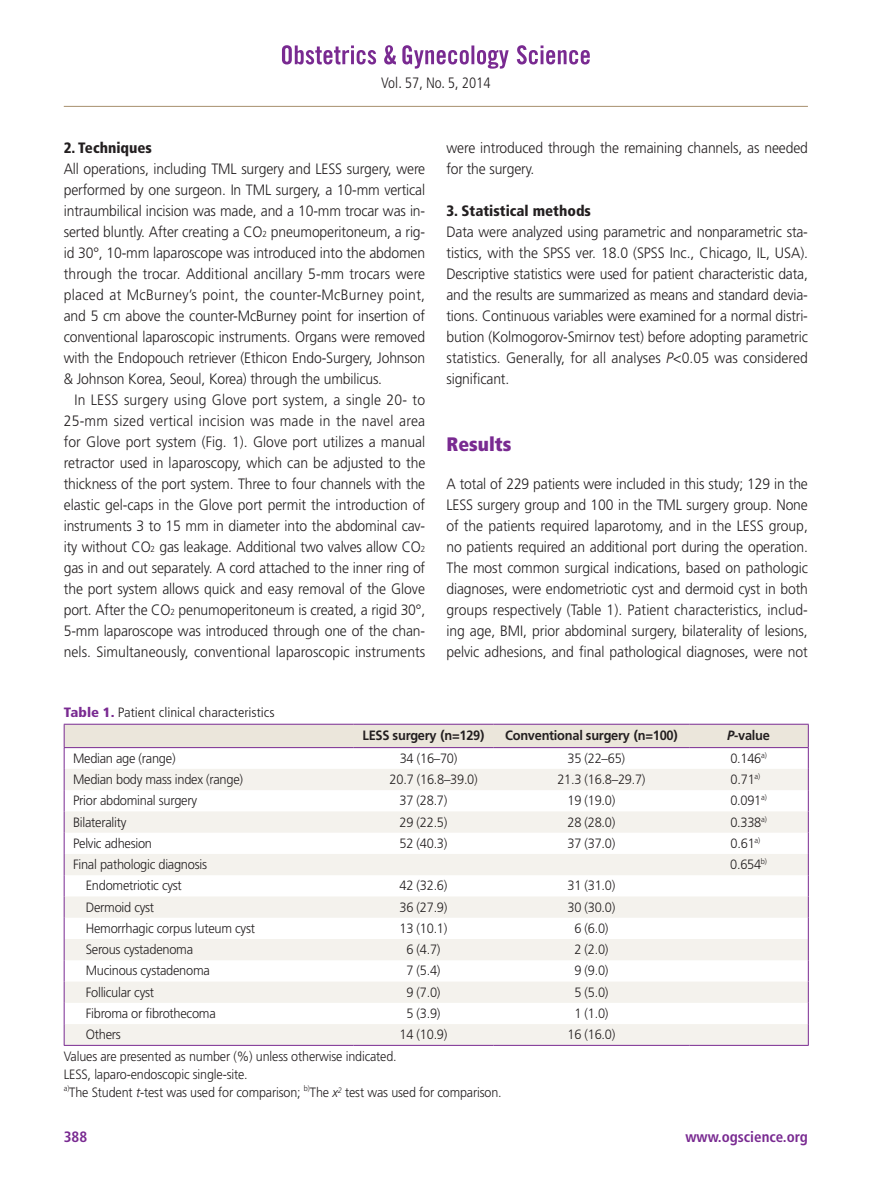
<style>
.page{position:relative;width:893px;height:1191px;background:#fff}
.page>*{position:absolute;margin:0;border:0;box-sizing:border-box;transform-origin:0 0}
.t1{font:900 condensed 19.5px "Frutiger LT Std";color:#792a91}
.t2{font:300 15px/21px "Frutiger LT Std";letter-spacing:-.005em;color:#231f20;text-align:justify;scale:.93 1}
.t3{font:900 condensed 15px "Frutiger LT Std";color:#231f20}
.t4{font:700 condensed 15px "Frutiger LT Std";color:#792a91}
.t5{font:300 condensed 15px "Frutiger LT Std";color:#231f20}
.t6{font:300 13.5px "Frutiger LT Std";letter-spacing:-.02em;color:#231f20;scale:.95 1}
.t7{font:300 13.5px/18px "Frutiger LT Std";letter-spacing:-.02em;color:#231f20;scale:.93 1}
.t8{font:700 13.5px "Frutiger LT Std";letter-spacing:-.02em;color:#231f20;scale:.95 1}
.t9{font:300 condensed 13.5px "Frutiger LT Std";color:#231f20;scale:1.1 1}
.t10{font:300 7.8px "Frutiger LT Std";color:#231f20;scale:.93 1}
.s1{font-size:8.7px}
.s2{font-weight:900;color:#792a91}
.s3{font-style:italic}
</style>
<div class="page">
<hr style="left:64px;top:106px;width:744px;height:1px;background:#ad9676">
<svg style="left:517px;top:45px;width:73px;height:19px"></svg>
<svg style="left:402px;top:45px;width:107px;height:24px"></svg>
<svg style="left:282px;top:45px;width:114px;height:19px"></svg>
<svg style="left:64px;top:724px;width:745px;height:321px"></svg>
<hr style="left:64px;top:1045px;width:289px;height:1px;background:#792a91">
<hr style="left:353px;top:1045px;width:141px;height:1px;background:#792a91">
<hr style="left:494px;top:1045px;width:195px;height:1px;background:#792a91">
<hr style="left:689px;top:1045px;width:120px;height:1px;background:#792a91">
<p class="t5" style="left:381px;top:74px;width:111px">Vol. 57, No. 5, 2014</p>
<p class="t3" style="left:64px;top:139px;width:90px">2. Techniques</p>
<p class="t2" style="left:64px;top:158px;width:390px">All operations, including TML surgery and LESS surgery, were performed by one surgeon. In TML surgery, a 10-mm vertical intraumbilical incision was made, and a 10-mm trocar was in&shy;serted bluntly. After creating a CO<span class="s1">2</span> pneumoperitoneum, a rig&shy;id 30°, 10-mm laparoscope was introduced into the abdomen through the trocar. Additional ancillary 5-mm trocars were placed at McBurney’s point, the counter-McBurney point, and 5 cm above the counter-McBurney point for insertion of conventional laparoscopic instruments. Organs were removed with the Endopouch retriever (Ethicon Endo-Surgery, Johnson &amp; Johnson Korea, Seoul, Korea) through the umbilicus.</p>
<p class="t2" style="left:64px;top:389px;width:390px;text-indent:11px">In LESS surgery using Glove port system, a single 20- to 25-mm sized vertical incision was made in the navel area for Glove port system (Fig. 1). Glove port utilizes a manual retractor used in laparoscopy, which can be adjusted to the thickness of the port system. Three to four channels with the elastic gel-caps in the Glove port permit the introduction of instruments 3 to 15 mm in diameter into the abdominal cav&shy;ity without CO<span class="s1">2</span> gas leakage. Additional two valves allow CO<span class="s1">2 </span>gas in and out separately. A cord attached to the inner ring of the port system allows quick and easy removal of the Glove port. After the CO<span class="s1">2</span> penumoperitoneum is created, a rigid 30°, 5-mm laparoscope was introduced through one of the chan&shy;nels. Simultaneously, conventional laparoscopic instruments</p>
<p class="t9" style="left:64px;top:705px;width:193px"><span class="s2">Table 1.</span> Patient clinical characteristics</p>
<p class="t2" style="left:446px;top:137px;width:390px">were introduced through the remaining channels, as needed for the surgery.</p>
<p class="t3" style="left:446px;top:202px;width:146px">3. Statistical methods</p>
<p class="t2" style="left:446px;top:221px;width:390px">Data were analyzed using parametric and nonparametric sta&shy;tistics, with the SPSS ver. 18.0 (SPSS Inc., Chicago, IL, USA).<br>Descriptive statistics were used for patient characteristic data, and the results are summarized as means and standard devia&shy;tions. Continuous variables were examined for a normal distri&shy;bution (Kolmogorov-Smirnov test) before adopting parametric statistics. Generally, for all analyses <span class="s3">P</span>&lt;0.05 was considered significant.</p>
<h1 class="t1" style="left:446px;top:432px;width:66px">Results</h1>
<p class="t2" style="left:446px;top:473px;width:390px">A total of 229 patients were included in this study; 129 in the LESS surgery group and 100 in the TML surgery group. None of the patients required laparotomy, and in the LESS group, no patients required an additional port during the operation.<br>The most common surgical indications, based on pathologic diagnoses, were endometriotic cyst and dermoid cyst in both groups respectively (Table 1). Patient characteristics, includ&shy;ing age, BMI, prior abdominal surgery, bilaterality of lesions, pelvic adhesions, and final pathological diagnoses, were not</p>
<p class="t8" style="left:363px;top:727px;width:130px">LESS surgery (n=129)</p>
<p class="t8" style="left:505px;top:727px;width:183px">Conventional surgery (n=100)</p>
<p class="t8" style="left:727px;top:727px;width:46px"><span class="s3">P</span>-value</p>
<p class="t6" style="left:73px;top:750px;width:109px">Median age (range)</p>
<p class="t6" style="left:400px;top:750px;width:62px">34 (16–70)</p>
<p class="t6" style="left:567px;top:750px;width:62px">35 (22–65)</p>
<p class="t6" style="left:730px;top:750px;width:40px">0.146<sup>a)</sup></p>
<p class="t6" style="left:73px;top:771px;width:180px">Median body mass index (range)</p>
<p class="t6" style="left:390px;top:771px;width:94px">20.7 (16.8–39.0)</p>
<p class="t6" style="left:557px;top:771px;width:94px">21.3 (16.8–29.7)</p>
<p class="t6" style="left:731px;top:771px;width:33px">0.71<sup>a)</sup></p>
<p class="t6" style="left:73px;top:793px;width:132px">Prior abdominal surgery</p>
<p class="t6" style="left:400px;top:793px;width:52px">37 (28.7)</p>
<p class="t6" style="left:567px;top:793px;width:52px">19 (19.0)</p>
<p class="t6" style="left:730px;top:793px;width:40px">0.091<sup>a)</sup></p>
<p class="t6" style="left:73px;top:814px;width:58px">Bilaterality</p>
<p class="t6" style="left:400px;top:814px;width:52px">29 (22.5)</p>
<p class="t6" style="left:567px;top:814px;width:52px">28 (28.0)</p>
<p class="t6" style="left:730px;top:814px;width:40px">0.338<sup>a)</sup></p>
<p class="t6" style="left:73px;top:835px;width:85px">Pelvic adhesion</p>
<p class="t6" style="left:400px;top:835px;width:52px">52 (40.3)</p>
<p class="t6" style="left:567px;top:835px;width:52px">37 (37.0)</p>
<p class="t6" style="left:731px;top:835px;width:33px">0.61<sup>a)</sup></p>
<p class="t6" style="left:73px;top:856px;width:143px">Final pathologic diagnosis</p>
<p class="t6" style="left:730px;top:856px;width:40px">0.654<sup>b)</sup></p>
<p class="t6" style="left:86px;top:878px;width:103px">Endometriotic cyst</p>
<p class="t6" style="left:400px;top:878px;width:52px">42 (32.6)</p>
<p class="t6" style="left:567px;top:878px;width:52px">31 (31.0)</p>
<p class="t6" style="left:86px;top:899px;width:74px">Dermoid cyst</p>
<p class="t6" style="left:400px;top:899px;width:52px">36 (27.9)</p>
<p class="t6" style="left:567px;top:899px;width:52px">30 (30.0)</p>
<p class="t6" style="left:86px;top:920px;width:180px">Hemorrhagic corpus luteum cyst</p>
<p class="t6" style="left:400px;top:920px;width:52px">13 (10.1)</p>
<p class="t6" style="left:574px;top:920px;width:37px">6 (6.0)</p>
<p class="t6" style="left:86px;top:941px;width:114px">Serous cystadenoma</p>
<p class="t6" style="left:406px;top:941px;width:37px">6 (4.7)</p>
<p class="t6" style="left:574px;top:941px;width:37px">2 (2.0)</p>
<p class="t6" style="left:86px;top:963px;width:132px">Mucinous cystadenoma</p>
<p class="t6" style="left:406px;top:963px;width:37px">7 (5.4)</p>
<p class="t6" style="left:574px;top:963px;width:37px">9 (9.0)</p>
<p class="t6" style="left:86px;top:984px;width:73px">Follicular cyst</p>
<p class="t6" style="left:406px;top:984px;width:37px">9 (7.0)</p>
<p class="t6" style="left:574px;top:984px;width:37px">5 (5.0)</p>
<p class="t6" style="left:86px;top:1005px;width:138px">Fibroma or fibrothecoma</p>
<p class="t6" style="left:406px;top:1005px;width:37px">5 (3.9)</p>
<p class="t6" style="left:574px;top:1005px;width:37px">1 (1.0)</p>
<p class="t6" style="left:86px;top:1026px;width:38px">Others</p>
<p class="t6" style="left:400px;top:1026px;width:52px">14 (10.9)</p>
<p class="t6" style="left:567px;top:1026px;width:52px">16 (16.0)</p>
<p class="t7" style="left:64px;top:1047px;width:360px">Values are presented as number (%) unless otherwise indicated.<br>LESS, laparo-endoscopic single-site.</p>
<p class="t10" style="left:64px;top:1083px;width:8px">a)</p>
<p class="t7" style="left:69px;top:1083px;width:250px">The Student <span class="s3">t</span>-test was used for comparison;</p>
<p class="t10" style="left:304px;top:1083px;width:8px">b)</p>
<p class="t7" style="left:310px;top:1083px;width:208px">The <span class="s3">x</span><sup>2</sup> test was used for comparison.</p>
<p class="t4" style="left:64px;top:1128px;width:25px">388</p>
<p class="t4" style="left:685px;top:1128px;width:124px">www.ogscience.org</p>
</div>
